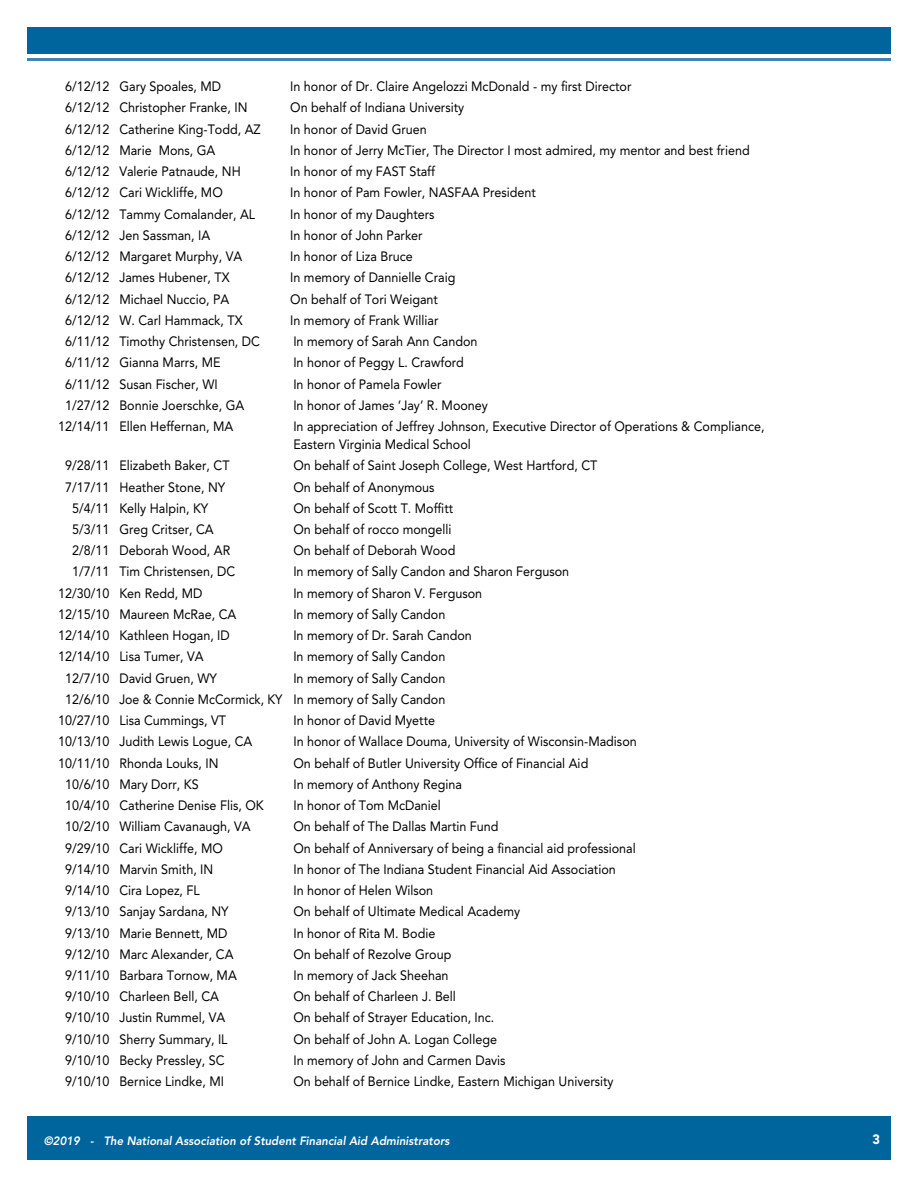
<style>
.page{position:relative;width:918px;height:1188px;background:#fff}
.page>*{position:absolute;margin:0;border:0;box-sizing:border-box;transform-origin:0 0}
.t1{font:13.5px/18px "Avenir LT Std";color:#000;scale:.93 1}
.t2{font:900 13.5px "Avenir LT Std";color:#fff;scale:.95 1}
.t3{font:italic 800 12px "Avenir LT Std";color:#fff;scale:.95 1}
</style>
<div class="page">
<hr style="left:27px;top:58px;width:864px;height:3px;background:#4383b3">
<div style="left:27px;top:27px;width:864px;height:27px;background:#00649d"></div>
<div style="left:27px;top:1117px;width:864px;height:43px;background:#00649d"></div>
<p class="t1" style="left:65px;top:78px;width:169px">6/12/12 Gary Spoales, MD</p>
<p class="t1" style="left:290px;top:78px;width:368px">In honor of Dr. Claire Angelozzi McDonald - my first Director</p>
<p class="t1" style="left:65px;top:99px;width:198px">6/12/12 Christopher Franke, IN</p>
<p class="t1" style="left:290px;top:99px;width:189px">On behalf of Indiana University</p>
<p class="t1" style="left:65px;top:120px;width:212px">6/12/12 Catherine King-Todd, AZ</p>
<p class="t1" style="left:290px;top:120px;width:148px">In honor of David Gruen</p>
<p class="t1" style="left:65px;top:141px;width:163px">6/12/12 Marie Mons, GA</p>
<p class="t1" style="left:290px;top:141px;width:496px">In honor of Jerry McTier, The Director I most admired, my mentor and best friend</p>
<p class="t1" style="left:65px;top:163px;width:190px">6/12/12 Valerie Patnaude, NH</p>
<p class="t1" style="left:290px;top:163px;width:157px">In honor of my FAST Staff</p>
<p class="t1" style="left:65px;top:184px;width:171px">6/12/12 Cari Wickliffe, MO</p>
<p class="t1" style="left:290px;top:184px;width:266px">In honor of Pam Fowler, NASFAA President</p>
<p class="t1" style="left:65px;top:205px;width:206px">6/12/12 Tammy Comalander, AL</p>
<p class="t1" style="left:290px;top:205px;width:157px">In honor of my Daughters</p>
<p class="t1" style="left:65px;top:226px;width:158px">6/12/12 Jen Sassman, IA</p>
<p class="t1" style="left:290px;top:226px;width:144px">In honor of John Parker</p>
<p class="t1" style="left:65px;top:248px;width:192px">6/12/12 Margaret Murphy, VA</p>
<p class="t1" style="left:290px;top:248px;width:133px">In honor of Liza Bruce</p>
<p class="t1" style="left:65px;top:269px;width:178px">6/12/12 James Hubener, TX</p>
<p class="t1" style="left:290px;top:269px;width:179px">In memory of Dannielle Craig</p>
<p class="t1" style="left:65px;top:290px;width:178px">6/12/12 Michael Nuccio, PA</p>
<p class="t1" style="left:290px;top:290px;width:160px">On behalf of Tori Weigant</p>
<p class="t1" style="left:65px;top:311px;width:192px">6/12/12 W. Carl Hammack, TX</p>
<p class="t1" style="left:290px;top:311px;width:161px">In memory of Frank Williar</p>
<p class="t1" style="left:65px;top:332px;width:211px">6/11/12 Timothy Christensen, DC</p>
<p class="t1" style="left:293px;top:332px;width:199px">In memory of Sarah Ann Candon</p>
<p class="t1" style="left:65px;top:354px;width:169px">6/11/12 Gianna Marrs, ME</p>
<p class="t1" style="left:293px;top:354px;width:185px">In honor of Peggy L. Crawford</p>
<p class="t1" style="left:65px;top:375px;width:166px">6/11/12 Susan Fischer, WI</p>
<p class="t1" style="left:293px;top:375px;width:161px">In honor of Pamela Fowler</p>
<p class="t1" style="left:65px;top:396px;width:194px">1/27/12 Bonnie Joerschke, GA</p>
<p class="t1" style="left:293px;top:396px;width:211px">In honor of James ‘Jay’ R. Mooney</p>
<p class="t1" style="left:58px;top:417px;width:190px">12/14/11 Ellen Heffernan, MA</p>
<p class="t1" style="left:293px;top:417px;width:508px">In appreciation of Jeffrey Johnson, Executive Director of Operations &amp; Compliance,<br>Eastern Virginia Medical School</p>
<p class="t1" style="left:65px;top:457px;width:178px">9/28/11 Elizabeth Baker, CT</p>
<p class="t1" style="left:293px;top:457px;width:328px">On behalf of Saint Joseph College, West Hartford, CT</p>
<p class="t1" style="left:65px;top:478px;width:174px">7/17/11 Heather Stone, NY</p>
<p class="t1" style="left:293px;top:478px;width:153px">On behalf of Anonymous</p>
<p class="t1" style="left:72px;top:499px;width:148px">5/4/11 Kelly Halpin, KY</p>
<p class="t1" style="left:293px;top:499px;width:173px">On behalf of Scott T. Moffitt</p>
<p class="t1" style="left:72px;top:520px;width:154px">5/3/11 Greg Critser, CA</p>
<p class="t1" style="left:293px;top:520px;width:172px">On behalf of rocco mongelli</p>
<p class="t1" style="left:72px;top:542px;width:172px">2/8/11 Deborah Wood, AR</p>
<p class="t1" style="left:293px;top:542px;width:176px">On behalf of Deborah Wood</p>
<p class="t1" style="left:72px;top:563px;width:177px">1/7/11 Tim Christensen, DC</p>
<p class="t1" style="left:293px;top:563px;width:298px">In memory of Sally Candon and Sharon Ferguson</p>
<p class="t1" style="left:58px;top:584px;width:157px">12/30/10 Ken Redd, MD</p>
<p class="t1" style="left:293px;top:584px;width:204px">In memory of Sharon V. Ferguson</p>
<p class="t1" style="left:58px;top:605px;width:193px">12/15/10 Maureen McRae, CA</p>
<p class="t1" style="left:293px;top:605px;width:165px">In memory of Sally Candon</p>
<p class="t1" style="left:58px;top:627px;width:186px">12/14/10 Kathleen Hogan, ID</p>
<p class="t1" style="left:293px;top:627px;width:193px">In memory of Dr. Sarah Candon</p>
<p class="t1" style="left:58px;top:648px;width:158px">12/14/10 Lisa Tumer, VA</p>
<p class="t1" style="left:293px;top:648px;width:165px">In memory of Sally Candon</p>
<p class="t1" style="left:65px;top:669px;width:165px">12/7/10 David Gruen, WY</p>
<p class="t1" style="left:293px;top:669px;width:165px">In memory of Sally Candon</p>
<p class="t1" style="left:65px;top:690px;width:410px">12/6/10 Joe &amp; Connie McCormick, KY In memory of Sally Candon</p>
<p class="t1" style="left:58px;top:712px;width:182px">10/27/10 Lisa Cummings, VT</p>
<p class="t1" style="left:293px;top:712px;width:154px">In honor of David Myette</p>
<p class="t1" style="left:58px;top:733px;width:210px">10/13/10 Judith Lewis Logue, CA</p>
<p class="t1" style="left:293px;top:733px;width:371px">In honor of Wallace Douma, University of Wisconsin-Madison</p>
<p class="t1" style="left:58px;top:754px;width:174px">10/11/10 Rhonda Louks, IN</p>
<p class="t1" style="left:293px;top:754px;width:319px">On behalf of Butler University Office of Financial Aid</p>
<p class="t1" style="left:65px;top:775px;width:145px">10/6/10 Mary Dorr, KS</p>
<p class="t1" style="left:293px;top:775px;width:183px">In memory of Anthony Regina</p>
<p class="t1" style="left:65px;top:797px;width:215px">10/4/10 Catherine Denise Flis, OK</p>
<p class="t1" style="left:293px;top:797px;width:160px">In honor of Tom McDaniel</p>
<p class="t1" style="left:65px;top:818px;width:201px">10/2/10 William Cavanaugh, VA</p>
<p class="t1" style="left:293px;top:818px;width:222px">On behalf of The Dallas Martin Fund</p>
<p class="t1" style="left:65px;top:839px;width:171px">9/29/10 Cari Wickliffe, MO</p>
<p class="t1" style="left:293px;top:839px;width:370px">On behalf of Anniversary of being a financial aid professional</p>
<p class="t1" style="left:65px;top:860px;width:161px">9/14/10 Marvin Smith, IN</p>
<p class="t1" style="left:293px;top:860px;width:348px">In honor of The Indiana Student Financial Aid Association</p>
<p class="t1" style="left:65px;top:881px;width:146px">9/14/10 Cira Lopez, FL</p>
<p class="t1" style="left:293px;top:881px;width:152px">In honor of Helen Wilson</p>
<p class="t1" style="left:65px;top:903px;width:177px">9/13/10 Sanjay Sardana, NY</p>
<p class="t1" style="left:293px;top:903px;width:245px">On behalf of Ultimate Medical Academy</p>
<p class="t1" style="left:65px;top:924px;width:176px">9/13/10 Marie Bennett, MD</p>
<p class="t1" style="left:293px;top:924px;width:154px">In honor of Rita M. Bodie</p>
<p class="t1" style="left:65px;top:945px;width:183px">9/12/10 Marc Alexander, CA</p>
<p class="t1" style="left:293px;top:945px;width:171px">On behalf of Rezolve Group</p>
<p class="t1" style="left:65px;top:966px;width:186px">9/11/10 Barbara Tornow, MA</p>
<p class="t1" style="left:293px;top:966px;width:168px">In memory of Jack Sheehan</p>
<p class="t1" style="left:65px;top:988px;width:167px">9/10/10 Charleen Bell, CA</p>
<p class="t1" style="left:293px;top:988px;width:176px">On behalf of Charleen J. Bell</p>
<p class="t1" style="left:65px;top:1009px;width:174px">9/10/10 Justin Rummel, VA</p>
<p class="t1" style="left:293px;top:1009px;width:218px">On behalf of Strayer Education, Inc.</p>
<p class="t1" style="left:65px;top:1030px;width:176px">9/10/10 Sherry Summary, IL</p>
<p class="t1" style="left:293px;top:1030px;width:220px">On behalf of John A. Logan College</p>
<p class="t1" style="left:65px;top:1051px;width:173px">9/10/10 Becky Pressley, SC</p>
<p class="t1" style="left:293px;top:1051px;width:230px">In memory of John and Carmen Davis</p>
<p class="t1" style="left:65px;top:1073px;width:172px">9/10/10 Bernice Lindke, MI</p>
<p class="t1" style="left:293px;top:1073px;width:346px">On behalf of Bernice Lindke, Eastern Michigan University</p>
<p class="t3" style="left:44px;top:1133px;width:429px">©2019 - The National Association of Student Financial Aid Administrators</p>
<p class="t2" style="left:873px;top:1131px;width:9px">3</p>
</div>
